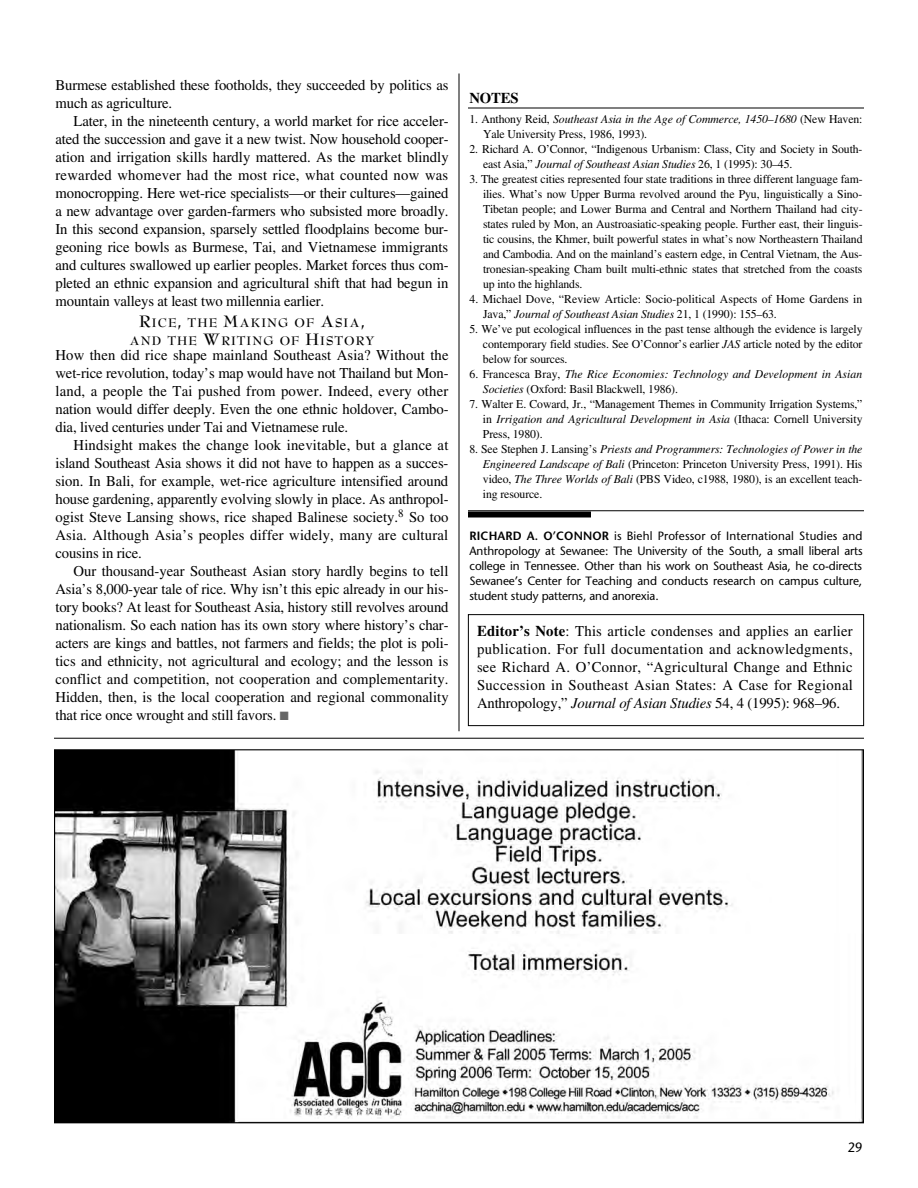
<style>
.page{position:relative;width:918px;height:1188px;background:#fff}
.page>*{position:absolute;margin:0;border:0;box-sizing:border-box;transform-origin:0 0}
.t1{font:15px/18px "EAA Times";letter-spacing:-.01em;color:#000;text-align:justify}
.t2{font:700 15px "EAA Times";letter-spacing:-.01em;color:#000}
.t3{font:700 13.5px/18px "Bernhard Modern";letter-spacing:.075em;color:#000;text-align:center}
.t4{font:13.5px "Stone Sans";color:#000;scale:.95 1}
.t5{font:12px/15px "EAA Times";letter-spacing:-.01em;color:#000;text-align:justify}
.t6{font:12px/15px "Stone Sans";letter-spacing:-.01em;color:#000;text-align:justify}
.t7{font:italic 12px/15px "EAA Times";letter-spacing:.005em;color:#000}
.s1{font-size:18px}
.s2{color:#666}
.s3{font-style:italic}
.s4{font-style:normal}
.s5{font-weight:600}
.s6{font-weight:700}
</style>
<div class="page">
<hr style="left:459px;top:74px;width:1px;height:657px;background:#000">
<img style="left:56px;top:751px;width:806px;height:370px">
<hr style="left:54px;top:738px;width:810px;height:1px;background:#000">
<div style="left:468px;top:614px;width:396px;height:112px;border:1px solid #000"></div>
<hr style="left:468px;top:510px;width:396px;height:1px;background:#000">
<div style="left:468px;top:512px;width:123px;height:6px;background:#000"></div>
<hr style="left:468px;top:108px;width:396px;height:1px;background:#000">
<p class="t1" style="left:56px;top:78px;width:395px">Burmese established these footholds, they succeeded by politics as much as agriculture.</p>
<p class="t1" style="left:56px;top:114px;width:395px;text-indent:18px">Later, in the nineteenth century, a world market for rice acceler&shy;ated the succession and gave it a new twist. Now household cooper&shy;ation and irrigation skills hardly mattered. As the market blindly rewarded whomever had the most rice, what counted now was monocropping. Here wet-rice specialists—or their cultures—gained a new advantage over garden-farmers who subsisted more broadly.<br>In this second expansion, sparsely settled floodplains become bur&shy;geoning rice bowls as Burmese, Tai, and Vietnamese immigrants and cultures swallowed up earlier peoples. Market forces thus com&shy;pleted an ethnic expansion and agricultural shift that had begun in mountain valleys at least two millennia earlier.</p>
<p class="t3" style="left:129px;top:314px;width:247px"><span class="s1">R</span>ICE<span class="s1">,</span> THE <span class="s1">M</span>AKING OF <span class="s1">A</span>SIA<span class="s1">,<br></span>AND THE <span class="s1">W</span>RITING OF <span class="s1">H</span>ISTORY</p>
<p class="t1" style="left:56px;top:348px;width:395px">How then did rice shape mainland Southeast Asia? Without the wet-rice revolution, today’s map would have not Thailand but Mon&shy;land, a people the Tai pushed from power. Indeed, every other nation would differ deeply. Even the one ethnic holdover, Cambo&shy;dia, lived centuries under Tai and Vietnamese rule.</p>
<p class="t1" style="left:56px;top:438px;width:395px;text-indent:18px">Hindsight makes the change look inevitable, but a glance at island Southeast Asia shows it did not have to happen as a succes&shy;sion. In Bali, for example, wet-rice agriculture intensified around house gardening, apparently evolving slowly in place. As anthropol&shy;ogist Steve Lansing shows, rice shaped Balinese society.<sup>8</sup> So too Asia. Although Asia’s peoples differ widely, many are cultural cousins in rice.</p>
<p class="t1" style="left:56px;top:564px;width:395px;text-indent:18px">Our thousand-year Southeast Asian story hardly begins to tell Asia’s 8,000-year tale of rice. Why isn’t this epic already in our his&shy;tory books? At least for Southeast Asia, history still revolves around nationalism. So each nation has its own story where history’s char&shy;acters are kings and battles, not farmers and fields; the plot is poli&shy;tics and ethnicity, not agricultural and ecology; and the lesson is conflict and competition, not cooperation and complementarity.<br>Hidden, then, is the local cooperation and regional commonality that rice once wrought and still favors. <span class="s2">■</span></p>
<p class="t2" style="left:470px;top:93px;width:51px">NOTES</p>
<p class="t5" style="left:483px;top:113px;width:381px;text-indent:-14px">1. Anthony Reid, <span class="s3">Southeast Asia in the Age of Commerce, 1450–1680</span> (New Haven:<br>Yale University Press, 1986, 1993).</p>
<p class="t5" style="left:483px;top:143px;width:381px;text-indent:-14px">2. Richard A. O’Connor, “Indigenous Urbanism: Class, City and Society in South&shy;east Asia,” <span class="s3">Journal of Southeast Asian Studies</span> 26, 1 (1995): 30–45.</p>
<p class="t5" style="left:483px;top:173px;width:381px;text-indent:-14px">3. The greatest cities represented four state traditions in three different language fam&shy;ilies. What’s now Upper Burma revolved around the Pyu, linguistically a Sino-Tibetan people; and Lower Burma and Central and Northern Thailand had city&shy;states ruled by Mon, an Austroasiatic-speaking people. Further east, their linguis&shy;tic cousins, the Khmer, built powerful states in what’s now Northeastern Thailand and Cambodia. And on the mainland’s eastern edge, in Central Vietnam, the Aus&shy;tronesian-speaking Cham built multi-ethnic states that stretched from the coasts up into the highlands.</p>
<p class="t5" style="left:483px;top:293px;width:381px;text-indent:-14px">4. Michael Dove, “Review Article: Socio-political Aspects of Home Gardens in<br>Java,” <span class="s3">Journal of Southeast Asian Studies</span> 21, 1 (1990): 155–63.</p>
<p class="t5" style="left:483px;top:323px;width:381px;text-indent:-14px">5. We’ve put ecological influences in the past tense although the evidence is largely contemporary field studies. See O’Connor’s earlier <span class="s3">JAS</span> article noted by the editor below for sources.</p>
<p class="t7" style="left:483px;top:367px;width:381px;text-indent:-14px"><span class="s4">6. Francesca Bray,</span> The Rice Economies: Technology and Development in Asian<br>Societies <span class="s4">(Oxford: Basil Blackwell, 1986).</span></p>
<p class="t5" style="left:483px;top:398px;width:381px;text-indent:-13px">7. Walter E. Coward, Jr., “Management Themes in Community Irrigation Systems,” in <span class="s3">Irrigation and Agricultural Development in Asia</span> (Ithaca: Cornell University Press, 1980).</p>
<p class="t5" style="left:483px;top:443px;width:381px;text-indent:-14px">8. See Stephen J. Lansing’s <span class="s3">Priests and Programmers: Technologies of Power in the Engineered Landscape of Bali</span> (Princeton: Princeton University Press, 1991). His video, <span class="s3">The Three Worlds of Bali</span> (PBS Video, c1988, 1980), is an excellent teach&shy;ing resource.</p>
<p class="t6" style="left:469px;top:529px;width:395px"><span class="s5">RICHARD A. O’CONNOR</span> is Biehl Professor of International Studies and Anthropology at Sewanee: The University of the South, a small liberal arts college in Tennessee. Other than his work on Southeast Asia, he co-directs Sewanee’s Center for Teaching and conducts research on campus culture, student study patterns, and anorexia.</p>
<p class="t1" style="left:477px;top:623px;width:377px"><span class="s6">Editor’s Note</span>: This article condenses and applies an earlier publication. For full documentation and acknowledgments, see Richard A. O’Connor, “Agricultural Change and Ethnic Succession in Southeast Asian States: A Case for Regional Anthropology,” <span class="s3">Journal of Asian Studies</span> 54, 4 (1995): 968–96.</p>
<p class="t4" style="left:848px;top:1142px;width:17px">29</p>
</div>
